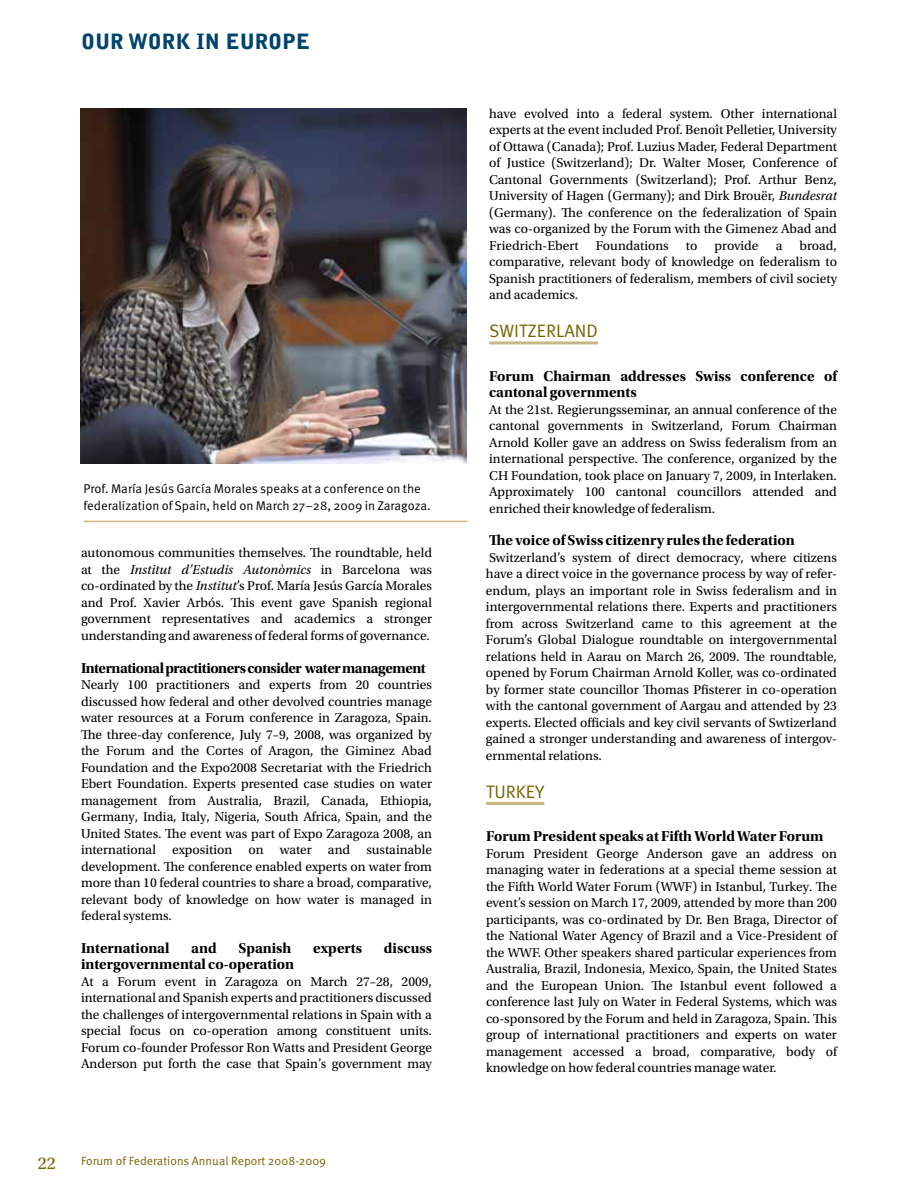
<style>
.page{position:relative;width:918px;height:1188px;background:#fff}
.page>*{position:absolute;margin:0;border:0;box-sizing:border-box;transform-origin:0 0}
.t1{font:900 21px "Bell Gothic Std";color:#00436c}
.t2{font:18px "Meta OT";color:#776300}
.t3{font:18px "Utopia Std";color:#776300}
.t4{font:15px/16.5px "Utopia Std Bold Subh";color:#000}
.t5{font:15px "Utopia Std Bold Subh";letter-spacing:-.03em;color:#000}
.t6{font:13.5px/16.5px "Utopia Std";color:#000;text-align:justify}
.t7{font:12.75px/16.5px "Meta OT";color:#000}
.t8{font:12px "Meta OT";color:#776300}
.s1{font-style:italic}
</style>
<div class="page">
<hr style="left:489px;top:341px;width:109px;height:3px;background:#c7b785">
<hr style="left:486px;top:802px;width:58px;height:3px;background:#c7b785">
<img style="left:80px;top:108px;width:386px;height:356px">
<hr style="left:83px;top:521px;width:385px;height:1px;background:#d0ba7f">
<h1 class="t1" style="left:81px;top:30px;width:231px">OUR WORK IN EUROPE</h1>
<p class="t7" style="left:83px;top:481px;width:349px">Prof. María Jesús García Morales speaks at a conference on the federalization of Spain, held on March 27–28, 2009 in Zaragoza.</p>
<p class="t6" style="left:81px;top:545px;width:353px">autonomous communities themselves. The roundtable, held at the <span class="s1">Institut d’Estudis Autonòmics</span> in Barcelona was co-ordinated by the <span class="s1">Institut</span>’s Prof. María Jesús García Morales and Prof. Xavier Arbós. This event gave Spanish regional government representatives and academics a stronger understanding and awareness of federal forms of governance.</p>
<p class="t5" style="left:81px;top:659px;width:346px">International practitioners consider water management</p>
<p class="t6" style="left:81px;top:677px;width:353px">Nearly 100 practitioners and experts from 20 countries discussed how federal and other devolved countries manage water resources at a Forum conference in Zaragoza, Spain.<br>The three-day conference, July 7–9, 2008, was organized by the Forum and the Cortes of Aragon, the Giminez Abad Foundation and the Expo2008 Secretariat with the Friedrich Ebert Foundation. Experts presented case studies on water management from Australia, Brazil, Canada, Ethiopia, Germany, India, Italy, Nigeria, South Africa, Spain, and the United States. The event was part of Expo Zaragoza 2008, an international exposition on water and sustainable development. The conference enabled experts on water from more than 10 federal countries to share a broad, comparative, relevant body of knowledge on how water is managed in federal systems.</p>
<p class="t4" style="left:81px;top:940px;width:90px">International</p>
<p class="t4" style="left:191px;top:940px;width:27px">and</p>
<p class="t4" style="left:239px;top:940px;width:54px">Spanish</p>
<p class="t4" style="left:313px;top:940px;width:50px">experts</p>
<p class="t4" style="left:384px;top:940px;width:50px">discuss</p>
<p class="t4" style="left:81px;top:956px;width:215px">intergovernmental co-operation</p>
<p class="t6" style="left:81px;top:973px;width:353px">At a Forum event in Zaragoza on March 27–28, 2009, international and Spanish experts and practitioners discussed the challenges of intergovernmental relations in Spain with a special focus on co-operation among constituent units.<br>Forum co-founder Professor Ron Watts and President George Anderson put forth the case that Spain’s government may</p>
<h2 class="t3" style="left:38px;top:1153px;width:19px">22</h2>
<p class="t8" style="left:81px;top:1153px;width:247px">Forum of Federations Annual Report 2008-2009</p>
<p class="t6" style="left:489px;top:105px;width:349px">have evolved into a federal system. Other international experts at the event included Prof. Benoît Pelletier, University of Ottawa (Canada); Prof. Luzius Mader, Federal Department of Justice (Switzerland); Dr. Walter Moser, Conference of Cantonal Governments (Switzerland); Prof. Arthur Benz, University of Hagen (Germany); and Dirk Brouër, <span class="s1">Bundesrat </span>(Germany). The conference on the federalization of Spain was co-organized by the Forum with the Gimenez Abad and Friedrich-Ebert</p>
<p class="t6" style="left:489px;top:237px;width:349px;text-indent:310px">broad, comparative, relevant body of knowledge on federalism to Spanish practitioners of federalism, members of civil society and academics.</p>
<h2 class="t2" style="left:489px;top:320px;width:41px">Switzerland</h2>
<p class="t4" style="left:489px;top:368px;width:349px">Forum Chairman addresses Swiss conference of cantonal governments</p>
<p class="t6" style="left:489px;top:401px;width:349px">At the 21st. Regierungsseminar, an annual conference of the cantonal governments in Switzerland, Forum Chairman Arnold Koller gave an address on Swiss federalism from an international perspective. The conference, organized by the CH Foundation, took place on January 7, 2009, in Interlaken.<br>Approximately 100 cantonal councillors attended and enriched their knowledge of federalism.</p>
<p class="t4" style="left:489px;top:532px;width:307px">The voice of Swiss citizenry rules the federation</p>
<p class="t6" style="left:486px;top:549px;width:353px">Switzerland’s system of direct democracy, where citizens have a direct voice in the governance process by way of refer&shy;endum, plays an important role in Swiss federalism and in intergovernmental relations there. Experts and practitioners from across Switzerland came to this agreement at the Forum’s Global Dialogue roundtable on intergovernmental relations held in Aarau on March 26, 2009. The roundtable, opened by Forum Chairman Arnold Koller, was co-ordinated by former state councillor Thomas Pfisterer in co-operation with the cantonal government of Aargau and attended by 23 experts. Elected officials and key civil servants of Swtizerland gained a stronger understanding and awareness of intergov&shy;ernmental relations.</p>
<h2 class="t2" style="left:486px;top:781px;width:60px">Turkey</h2>
<p class="t4" style="left:486px;top:828px;width:339px">Forum President speaks at Fifth World Water Forum</p>
<p class="t6" style="left:486px;top:845px;width:353px">Forum President George Anderson gave an address on managing water in federations at a special theme session at the Fifth World Water Forum (WWF) in Istanbul, Turkey. The event’s session on March 17, 2009, attended by more than 200 participants, was co-ordinated by Dr. Ben Braga, Director of the National Water Agency of Brazil and a Vice-President of the WWF. Other speakers shared particular experiences from Australia, Brazil, Indonesia, Mexico, Spain, the United States and the European Union. The Istanbul event followed a conference last July on Water in Federal Systems, which was co-sponsored by the Forum and held in Zaragoza, Spain. This group of international practitioners and experts on water management accessed a broad, comparative, body of knowledge on how federal countries manage water.</p>
<p class="t6" style="left:596px;top:237px;width:74px">Foundations</p>
<p class="t6" style="left:686px;top:237px;width:13px">to</p>
<p class="t6" style="left:715px;top:237px;width:45px">provide</p>
<p class="t6" style="left:776px;top:237px;width:8px">a</p>
</div>
